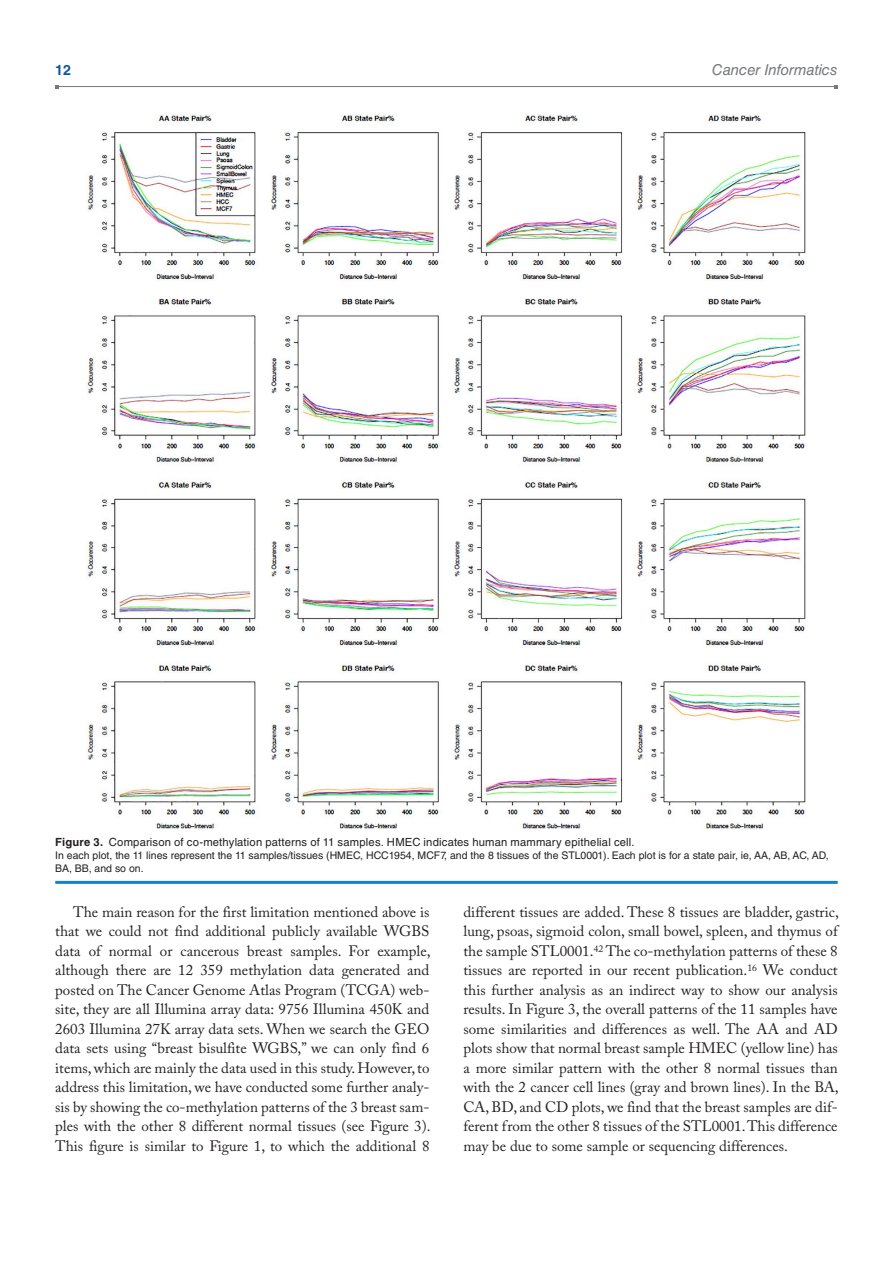
<style>
.page{position:relative;width:893px;height:1263px;background:#fff}
.page>*{position:absolute;margin:0;border:0;box-sizing:border-box;transform-origin:0 0}
.t1{font:15px/19.5px "Adobe Caslon Pro";color:#231f20;text-align:justify}
.t2{font:italic 15px "Helvetica LT Std";letter-spacing:-.005em;color:#76787b}
.t3{font:700 14.25px "Helvetica LT Std";color:#1055a4}
.t4{font:11.25px "Helvetica LT Std";letter-spacing:.015em;color:#231f20}
.t5{font:10.5px/12.8px "Helvetica LT Std";color:#231f20}
.s1{font-weight:700}
</style>
<div class="page">
<hr style="left:57px;top:86px;width:779px;height:1px;background:#76787b">
<hr style="left:55px;top:881px;width:783px;height:3px;background:#1582c5">
<img style="left:86px;top:115px;width:720px;height:714px">
<p class="t3" style="left:55px;top:61px;width:17px">12</p>
<p class="t2" style="left:712px;top:61px;width:127px">Cancer Informatics</p>
<p class="t4" style="left:55px;top:836px;width:581px"><span class="s1">Figure 3.</span> Comparison of co-methylation patterns of 11 samples. H MEC indicates human mammary epithelial cell.</p>
<p class="t5" style="left:55px;top:849px;width:775px">In each plot, the 11 lines represent the 11 samples/tissues (HMEC, HCC1954, MCF7, and the 8 tissues of the STL0001). Each plot is for a state pair, ie, AA, AB, AC, AD,<br>BA, BB, and so on.</p>
<p class="t1" style="left:55px;top:902px;width:377px;text-indent:18px">The main reason for the first limitation mentioned above is that we could not find additional publicly available WGBS data of normal or cancerous breast samples. For example, although there are 12 359 methylation data generated and posted on The Cancer Genome Atlas Program (TCGA) web&shy;site, they are all Illumina array data: 9756 Illumina 450K and 2603 Illumina 27K array data sets. When we search the GEO data sets using “breast bisulfite WGBS,” we can only find 6 items, which are mainly the data used in this study. However, to address this limitation, we have conducted some further analy&shy;sis by showing the co-methylation patterns of the 3 breast sam&shy;ples with the other 8 different normal tissues (see Figure 3).<br>This figure is similar to Figure 1, to which the additional 8</p>
<p class="t1" style="left:463px;top:902px;width:377px">different tissues are added. These 8 tissues are bladder, gastric, lung, psoas, sigmoid colon, small bowel, spleen, and thymus of the sample STL0001.<sup>42</sup> The co-methylation patterns of these 8 tissues are reported in our recent publication.<sup>16</sup> We conduct this further analysis as an indirect way to show our analysis results. In Figure 3, the overall patterns of the 11 samples have some similarities and differences as well. The AA and AD plots show that normal breast sample HMEC (yellow line) has a more similar pattern with the other 8 normal tissues than with the 2 cancer cell lines (gray and brown lines). In the BA, CA, BD, and CD plots, we find that the breast samples are dif&shy;ferent from the other 8 tissues of the STL0001. This difference may be due to some sample or sequencing differences.</p>
</div>
